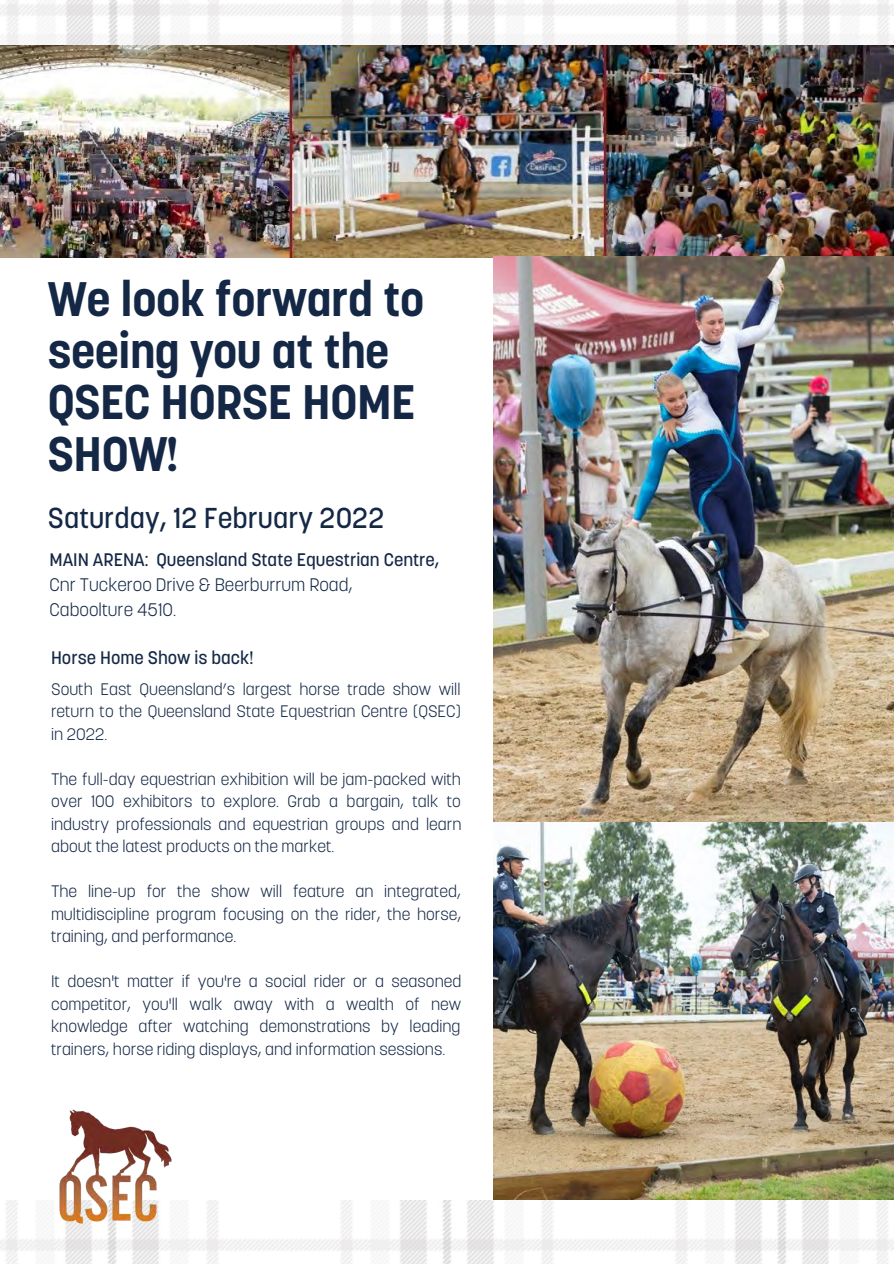
<style>
.page{position:relative;width:894px;height:1264px;background:#fff}
.page>*{position:absolute;margin:0;border:0;box-sizing:border-box;transform-origin:0 0}
.t1{font:700 48px/51.8px "Korolev";letter-spacing:-.01em;color:#142846}
.t2{font:500 28.5px "Korolev";color:#142846}
.t3{font:500 18px "Korolev";color:#142846}
.t4{font:300 18px "Korolev";color:#142846}
.t5{font:300 16.5px/22.5px "Korolev";color:#142846;text-align:justify}
</style>
<div class="page">
<img style="left:0;top:0;width:893px;height:45px">
<img style="left:0;top:45px;width:893px;height:212px">
<img style="left:493px;top:257px;width:400px;height:942px">
<img style="left:0;top:1200px;width:893px;height:63px">
<img style="left:48px;top:1109px;width:136px;height:126px">
<p class="t1" style="left:48px;top:273px;width:378px">We look forward to seeing you at the<br>QSEC HORSE HOME<br>SHOW!</p>
<p class="t2" style="left:48px;top:499px;width:338px">Saturday, 12 February 2022</p>
<p class="t3" style="left:49px;top:548px;width:391px">MAIN ARENA: Queensland State Equestrian Centre,</p>
<p class="t4" style="left:49px;top:573px;width:304px">Cnr Tuckeroo Drive &amp; Beerburrum Road,</p>
<p class="t4" style="left:49px;top:598px;width:128px">Caboolture 4510.</p>
<p class="t3" style="left:51px;top:646px;width:204px">Horse Home Show is back!</p>
<p class="t5" style="left:51px;top:677px;width:411px">South East Queensland’s largest horse trade show will return to the Queensland State Equestrian Centre (QSEC) in 2022.</p>
<p class="t5" style="left:51px;top:767px;width:412px">The full-day equestrian exhibition will be jam-packed with over 100 exhibitors to explore. Grab a bargain, talk to industry professionals and equestrian groups and learn about the latest products on the market.</p>
<p class="t5" style="left:51px;top:880px;width:411px">The line-up for the show will feature an integrated, multidiscipline program focusing on the rider, the horse, training, and performance.</p>
<p class="t5" style="left:51px;top:970px;width:412px">It doesn't matter if you're a social rider or a seasoned competitor, you'll walk away with a wealth of new knowledge after watching demonstrations by leading trainers, horse riding displays, and information sessions.</p>
</div>
